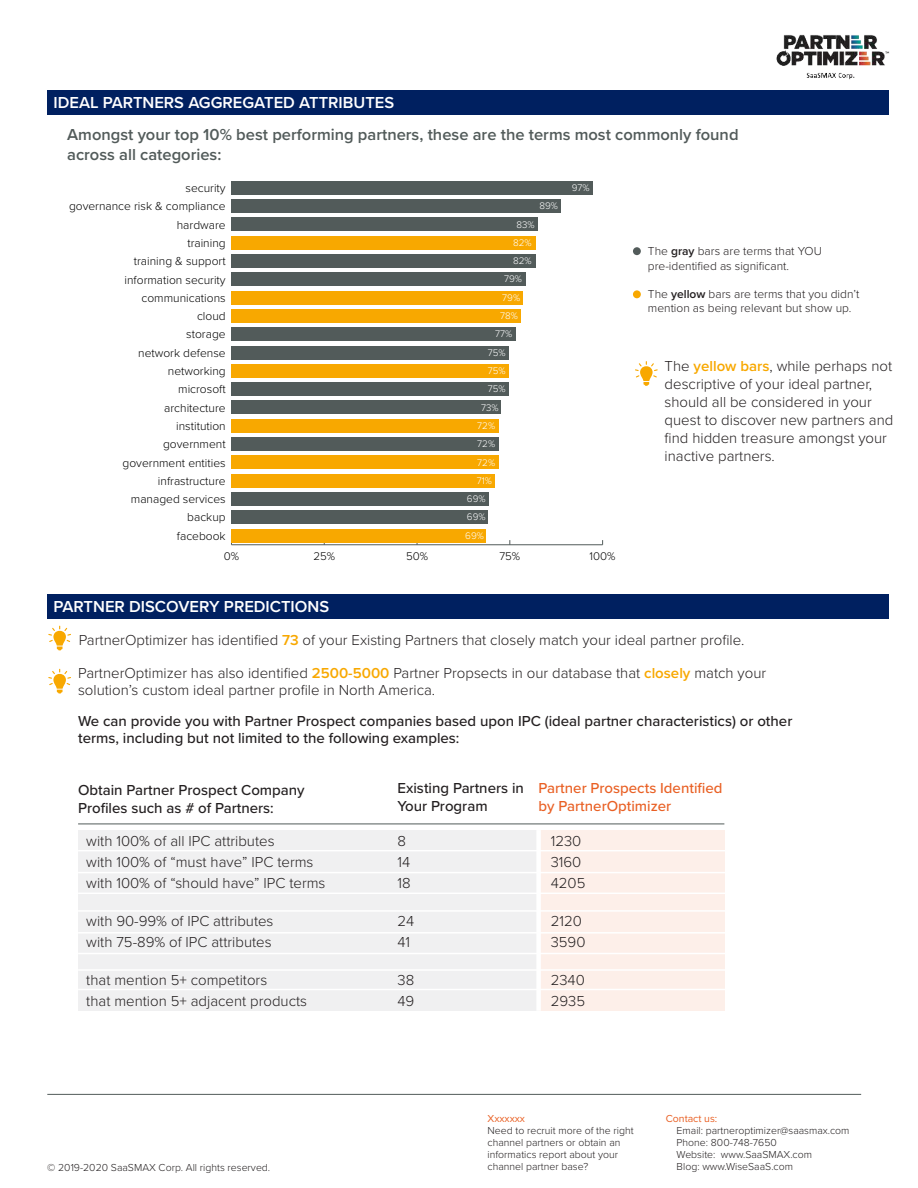
<style>
.page{position:relative;width:918px;height:1188px;background:#fff}
.page>*{position:absolute;margin:0;border:0;box-sizing:border-box;transform-origin:0 0}
.t1{font:600 16.5px/19.8px "Proxima Nova";color:#525b5a}
.t2{font:600 16.5px "Proxima Nova";color:#fff}
.t3{font:300 15px/21px "Proxima Nova";color:#231f20}
.t4{font:500 15px/18px "Proxima Nova";color:#231f20}
.t5{font:500 15px/18px "Proxima Nova";color:#e96024}
.t6{font:300 12px "Proxima Nova";color:#000}
.t7{font:300 12px/14.2px "Proxima Nova";color:#231f20}
.t8{font:300 11.55px "Proxima Nova";color:#000}
.t9{font:300 10.5px/12px "Proxima Nova";color:#231f20}
.t10{font:10.5px "Proxima Nova";color:#e96024}
.t11{font:300 9.9px "Proxima Nova";color:#fff}
.s1{font-weight:600}
.s2{font-weight:600;color:#f8a800}
</style>
<div class="page">
<img style="left:776px;top:34px;width:114px;height:46px">
<div style="left:539px;top:830px;width:185px;height:181px;background:#fdefe9"></div>
<div style="left:78px;top:830px;width:461px;height:181px;background:#f0f0f1"></div>
<div style="left:47px;top:90px;width:842px;height:24px;background:#002060"></div>
<div style="left:47px;top:594px;width:842px;height:24px;background:#002060"></div>
<hr style="left:231px;top:545px;width:372px;height:1px;background:#525b5a">
<div style="left:231px;top:181px;width:362px;height:13px;background:#525b5a"></div>
<div style="left:231px;top:200px;width:330px;height:13px;background:#525b5a"></div>
<div style="left:231px;top:218px;width:307px;height:13px;background:#525b5a"></div>
<div style="left:231px;top:236px;width:305px;height:13px;background:#f8a800"></div>
<div style="left:231px;top:254px;width:305px;height:14px;background:#525b5a"></div>
<div style="left:231px;top:273px;width:295px;height:13px;background:#525b5a"></div>
<div style="left:231px;top:291px;width:292px;height:13px;background:#f8a800"></div>
<div style="left:231px;top:309px;width:290px;height:14px;background:#f8a800"></div>
<div style="left:231px;top:328px;width:285px;height:13px;background:#525b5a"></div>
<div style="left:231px;top:346px;width:278px;height:13px;background:#525b5a"></div>
<div style="left:231px;top:364px;width:278px;height:13px;background:#f8a800"></div>
<div style="left:231px;top:383px;width:278px;height:13px;background:#525b5a"></div>
<div style="left:231px;top:401px;width:270px;height:13px;background:#525b5a"></div>
<div style="left:231px;top:419px;width:268px;height:13px;background:#f8a800"></div>
<div style="left:231px;top:438px;width:268px;height:13px;background:#525b5a"></div>
<div style="left:231px;top:456px;width:268px;height:13px;background:#f8a800"></div>
<div style="left:231px;top:474px;width:264px;height:13px;background:#f8a800"></div>
<div style="left:231px;top:492px;width:258px;height:14px;background:#525b5a"></div>
<div style="left:231px;top:511px;width:257px;height:13px;background:#525b5a"></div>
<div style="left:231px;top:529px;width:255px;height:13px;background:#f8a800"></div>
<div style="left:633px;top:247px;width:8px;height:8px;background:#525b5a;border-radius:50%"></div>
<div style="left:633px;top:290px;width:8px;height:8px;background:#f8a800;border-radius:50%"></div>
<hr style="left:47px;top:1094px;width:814px;height:1px;background:#525b5a">
<svg style="left:635px;top:361px;width:23px;height:25px"></svg>
<svg style="left:48px;top:626px;width:23px;height:24px"></svg>
<svg style="left:48px;top:669px;width:23px;height:24px"></svg>
<hr style="left:78px;top:824px;width:646px;height:1px;background:#525b5a">
<hr style="left:78px;top:850px;width:680px;height:1px;background:#fff">
<hr style="left:78px;top:872px;width:680px;height:1px;background:#fff">
<hr style="left:78px;top:893px;width:680px;height:1px;background:#fff">
<hr style="left:78px;top:910px;width:680px;height:2px;background:#fff">
<hr style="left:78px;top:932px;width:680px;height:2px;background:#fff">
<hr style="left:78px;top:953px;width:680px;height:1px;background:#fff">
<hr style="left:78px;top:969px;width:680px;height:2px;background:#fff">
<hr style="left:78px;top:989px;width:680px;height:1px;background:#fff">
<div style="left:536px;top:830px;width:5px;height:181px;background:#fff"></div>
<p class="t2" style="left:54px;top:95px;width:342px">IDEAL PARTNERS AGGREGATED ATTRIBUTES</p>
<p class="t1" style="left:67px;top:125px;width:673px">Amongst your top 10% best performing partners, these are the terms most commonly found across all categories:</p>
<p class="t6" style="left:186px;top:183px;width:42px">security</p>
<p class="t6" style="left:69px;top:201px;width:158px">governance risk &amp; compliance</p>
<p class="t6" style="left:177px;top:220px;width:50px">hardware</p>
<p class="t6" style="left:187px;top:238px;width:40px">training</p>
<p class="t6" style="left:134px;top:256px;width:93px">training &amp; support</p>
<p class="t6" style="left:125px;top:275px;width:103px">information security</p>
<p class="t6" style="left:142px;top:293px;width:86px">communications</p>
<p class="t6" style="left:197px;top:311px;width:30px">cloud</p>
<p class="t6" style="left:186px;top:329px;width:41px">storage</p>
<p class="t6" style="left:138px;top:348px;width:89px">network defense</p>
<p class="t6" style="left:168px;top:366px;width:59px">networking</p>
<p class="t6" style="left:178px;top:384px;width:49px">microsoft</p>
<p class="t6" style="left:164px;top:403px;width:63px">architecture</p>
<p class="t6" style="left:176px;top:421px;width:51px">institution</p>
<p class="t6" style="left:163px;top:439px;width:64px">government</p>
<p class="t6" style="left:123px;top:458px;width:105px">government entities</p>
<p class="t6" style="left:158px;top:476px;width:69px">infrastructure</p>
<p class="t6" style="left:131px;top:494px;width:96px">managed services</p>
<p class="t6" style="left:187px;top:512px;width:40px">backup</p>
<p class="t6" style="left:177px;top:531px;width:50px">facebook</p>
<p class="t11" style="left:540px;top:202px;width:20px">89%</p>
<p class="t11" style="left:517px;top:220px;width:20px">83%</p>
<p class="t11" style="left:513px;top:239px;width:20px">82%</p>
<p class="t11" style="left:513px;top:257px;width:20px">82%</p>
<p class="t11" style="left:504px;top:275px;width:19px">79%</p>
<p class="t11" style="left:502px;top:294px;width:19px">79%</p>
<p class="t11" style="left:500px;top:311px;width:19px">78%</p>
<p class="t11" style="left:495px;top:330px;width:19px">77%</p>
<p class="t11" style="left:488px;top:349px;width:19px">75%</p>
<p class="t11" style="left:488px;top:367px;width:19px">75%</p>
<p class="t11" style="left:488px;top:385px;width:19px">75%</p>
<p class="t11" style="left:481px;top:403px;width:19px">73%</p>
<p class="t11" style="left:477px;top:421px;width:19px">72%</p>
<p class="t11" style="left:477px;top:440px;width:19px">72%</p>
<p class="t11" style="left:477px;top:458px;width:19px">72%</p>
<p class="t11" style="left:477px;top:477px;width:17px">71%</p>
<p class="t11" style="left:467px;top:495px;width:20px">69%</p>
<p class="t11" style="left:467px;top:513px;width:20px">69%</p>
<p class="t11" style="left:465px;top:531px;width:20px">69%</p>
<p class="t11" style="left:572px;top:184px;width:19px">97%</p>
<p class="t8" style="left:224px;top:551px;width:17px">0%</p>
<p class="t8" style="left:313px;top:551px;width:23px">25%</p>
<p class="t8" style="left:406px;top:551px;width:24px">50%</p>
<p class="t8" style="left:499px;top:551px;width:22px">75%</p>
<p class="t8" style="left:590px;top:551px;width:27px">100%</p>
<p class="t7" style="left:648px;top:245px;width:176px">The <span class="s1">gray</span> bars are terms that YOU pre-identified as significant.</p>
<p class="t7" style="left:648px;top:288px;width:213px">The <span class="s1">yellow</span> bars are terms that you didn’t mention as being relevant but show up.</p>
<p class="t3" style="left:665px;top:358px;width:230px;line-height:18px">The <span class="s2">yellow bars</span>, while perhaps not descriptive of your ideal partner, should all be considered in your quest to discover new partners and find hidden treasure amongst your inactive partners.</p>
<p class="t2" style="left:54px;top:599px;width:277px">PARTNER DISCOVERY PREDICTIONS</p>
<p class="t3" style="left:79px;top:630px;width:667px">PartnerOptimizer has identified <span class="s2">73</span> of your Existing Partners that closely match your ideal partner profile.</p>
<p class="t3" style="left:78px;top:666px;width:690px;line-height:16.5px">PartnerOptimizer has also identified <span class="s2">2500-5000</span> Partner Propsects in our database that <span class="s2">closely</span> match your solution’s custom ideal partner profile in North America.</p>
<p class="t4" style="left:78px;top:714px;width:716px;line-height:16.5px">We can provide you with Partner Prospect companies based upon IPC (ideal partner characteristics) or other terms, including but not limited to the following examples:</p>
<p class="t4" style="left:78px;top:781px;width:228px">Obtain Partner Prospect Company<br>Profiles such as # of Partners:</p>
<p class="t4" style="left:398px;top:780px;width:128px">Existing Partners in<br>Your Program</p>
<p class="t5" style="left:539px;top:780px;width:185px">Partner Prospects Identified by PartnerOptimizer</p>
<p class="t3" style="left:86px;top:831px;width:241px">with 100% of all IPC attributes<br>with 100% of “must have” IPC terms with 100% of “should have” IPC terms</p>
<p class="t3" style="left:398px;top:831px;width:15px">8<br>14<br>18</p>
<p class="t3" style="left:86px;top:911px;width:189px">with 90-99% of IPC attributes with 75-89% of IPC attributes</p>
<p class="t3" style="left:398px;top:911px;width:18px">24<br>41</p>
<p class="t3" style="left:86px;top:970px;width:222px">that mention 5+ competitors<br>that mention 5+ adjacent products</p>
<p class="t3" style="left:398px;top:970px;width:18px">38<br>49</p>
<p class="t9" style="left:47px;top:1162px;width:224px">© 2019-2020 SaaSMAX Corp. All rights reserved.</p>
<p class="t3" style="left:551px;top:831px;width:36px">1230<br>3160<br>4205</p>
<p class="t3" style="left:551px;top:911px;width:36px">2120<br>3590</p>
<p class="t3" style="left:551px;top:970px;width:36px">2340<br>2935</p>
<p class="t10" style="left:488px;top:1114px;width:39px">Xxxxxxx</p>
<p class="t9" style="left:488px;top:1125px;width:148px">Need to recruit more of the right channel partners or obtain an informatics report about your channel partner base?</p>
<p class="t10" style="left:666px;top:1114px;width:53px">Contact us:</p>
<p class="t9" style="left:677px;top:1125px;width:174px">Email: partneroptimizer@saasmax.com<br>Phone: 800-748-7650<br>Website: www.SaaSMAX.com<br>Blog: www.WiseSaaS.com</p>
</div>
